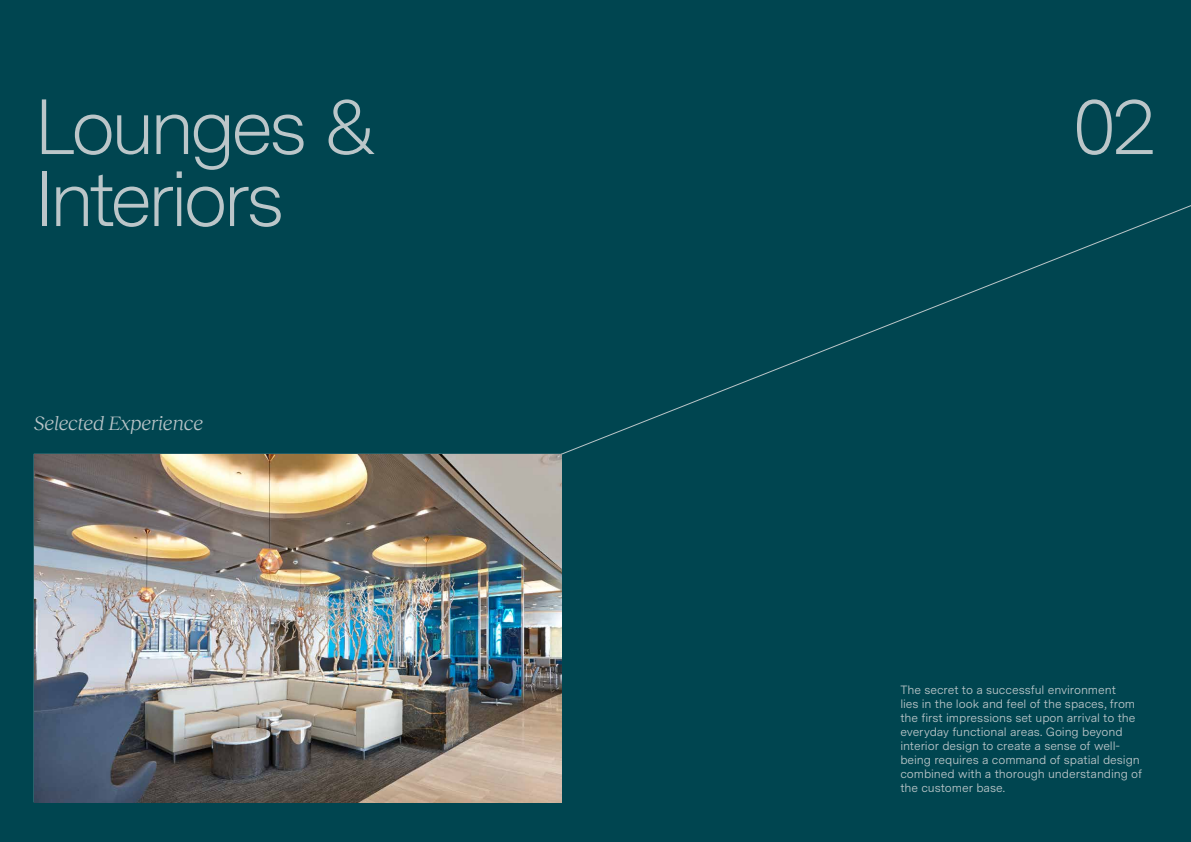
<style>
.page{position:relative;width:1191px;height:842px;background:#004550}
.page>*{position:absolute;margin:0;border:0;box-sizing:border-box;transform-origin:0 0}
.t1{font:300 78px/72px "Messina Sans";letter-spacing:-.065em;color:#bbc6c9}
.t2{font:italic 20px "Reckless Neue";color:#bbc6c9}
.t3{font:12px/14px "Messina Sans";letter-spacing:-.005em;color:#bbc6c9}
</style>
<div class="page">
<svg style="left:560px;top:205px;width:631px;height:250px"></svg>
<img style="left:34px;top:454px;width:527px;height:348px">
<h1 class="t1" style="left:34px;top:88px;width:345px">Lounges &amp;<br>Interiors</h1>
<h2 class="t2" style="left:34px;top:409px;width:171px">Selected Experience</h2>
<h1 class="t1" style="left:1072px;top:88px;width:86px">02</h1>
<p class="t3" style="left:900px;top:682px;width:243px">The secret to a successful environment<br>lies in the look and feel of the spaces, from the first impressions set upon arrival to the everyday functional areas. Going beyond interior design to create a sense of well&shy;being requires a command of spatial design combined with a thorough understanding of the customer base.</p>
</div>
